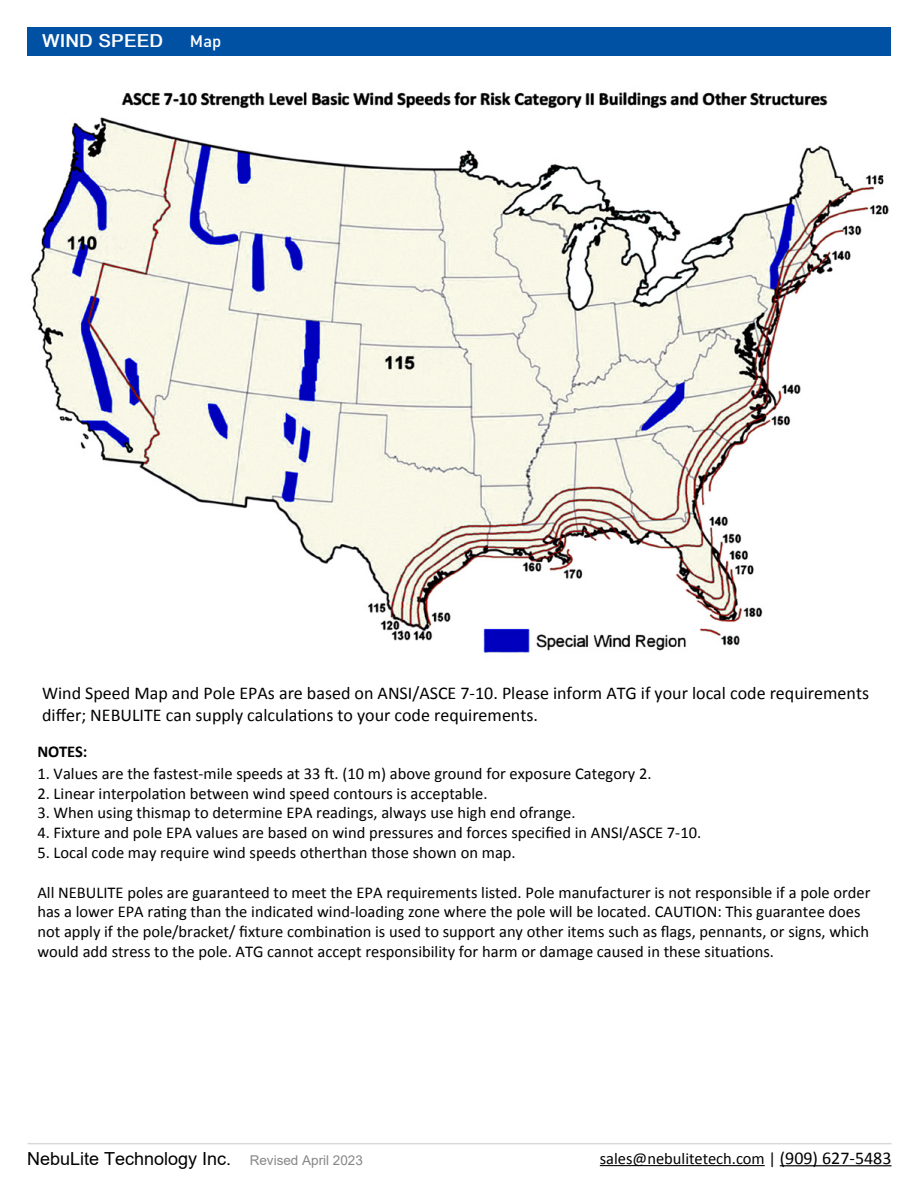
<style>
.page{position:relative;width:918px;height:1188px;background:#fff}
.page>*{position:absolute;margin:0;border:0;box-sizing:border-box;transform-origin:0 0}
.t1{font:18px/21.6px "Calibri";color:#000}
.t2{font:18px "Arial";color:#000101}
.t3{font:700 18px "Dixon";color:#fff}
.t4{font:16.5px/19.8px "Calibri";color:#000}
.t5{font:700 16.5px "Calibri";letter-spacing:-.005em;color:#000}
.t6{font:500 16.5px "DIN Pro";color:#fff}
.s1{font-size:13.5px;color:#888787}
.s2{color:#000101}
.s3{font-size:18px;color:#000101}
</style>
<div class="page">
<hr style="left:600px;top:1165px;width:165px;height:1px;background:#000">
<hr style="left:780px;top:1165px;width:112px;height:1px;background:#000101">
<hr style="left:28px;top:1143px;width:864px;height:1px;background:#d8dad9">
<div style="left:27px;top:27px;width:864px;height:29px;background:#0051a4"></div>
<img style="left:30px;top:91px;width:859px;height:563px">
<p class="t3" style="left:42px;top:31px;width:123px">WIND SPEED</p>
<p class="t6" style="left:190px;top:30px;width:33px">Map</p>
<p class="t1" style="left:42px;top:682px;width:828px">Wind Speed Map and Pole EPAs are based on ANSI/ASCE 7-10. Please inform ATG if your local code requirements differ; NEBULITE can supply calculations to your code requirements.</p>
<p class="t5" style="left:37px;top:741px;width:52px">NOTES:</p>
<p class="t4" style="left:37px;top:764px;width:616px">1. Values are the fastest-mile speeds at 33 ft. (10 m) above ground for exposure Category 2.</p>
<p class="t4" style="left:37px;top:783px;width:452px">2. Linear interpolation between wind speed contours is acceptable.</p>
<p class="t4" style="left:37px;top:803px;width:540px">3. When using thismap to determine EPA readings, always use high end ofrange.</p>
<p class="t4" style="left:37px;top:823px;width:665px">4. Fixture and pole EPA values are based on wind pressures and forces specified in ANSI/ASCE 7-10.</p>
<p class="t4" style="left:37px;top:843px;width:480px">5. Local code may require wind speeds otherthan those shown on map.</p>
<p class="t4" style="left:37px;top:882px;width:835px">All NEBULITE poles are guaranteed to meet the EPA requirements listed. Pole manufacturer is not responsible if a pole order has a lower EPA rating than the indicated wind-loading zone where the pole will be located. CAUTION: This guarantee does not apply if the pole/bracket/ fixture combination is used to support any other items such as flags, pennants, or signs, which would add stress to the pole. ATG cannot accept responsibility for harm or damage caused in these situations.</p>
<p class="t2" style="left:27px;top:1146px;width:337px">NebuLite Technology Inc. <span class="s1">Revised April 2023</span></p>
<p class="t4" style="left:600px;top:1148px;width:293px">sales@nebulitetech.com <span class="s2">|</span> <span class="s3">(909) 627-5483</span></p>
</div>
